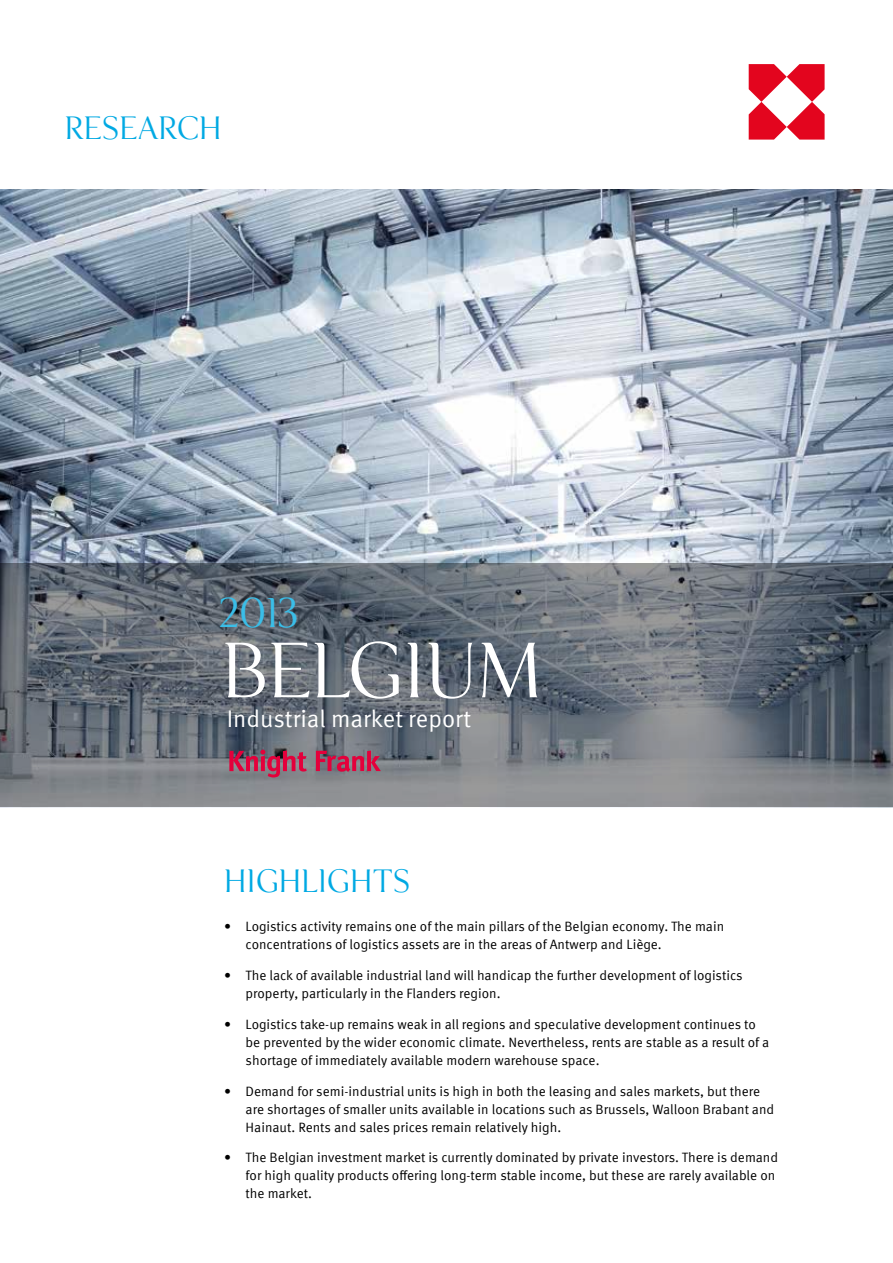
<style>
.page{position:relative;width:893px;height:1263px;background:#fff}
.page>*{position:absolute;margin:0;border:0;box-sizing:border-box;transform-origin:0 0}
.t1{font:69px "KF Display";color:#fff}
.t2{font:37.5px "KF Display";color:#3abee8}
.t3{font:28.5px "KF Display";color:#00a9e3}
.t4{font:24px "KF Meta OT";color:#fff}
.t5{font:13.5px/18px "KF Meta OT";color:#000}
</style>
<div class="page">
<img style="left:0;top:190px;width:893px;height:617px">
<svg style="left:0;top:563px;width:893px;height:243px;background:#6a717a"></svg>
<svg style="left:749px;top:64px;width:76px;height:76px"></svg>
<svg style="left:229px;top:750px;width:152px;height:27px;background:#9c5169"></svg>
<h3 class="t3" style="left:65px;top:112px;width:158px">RESEARCH</h3>
<h2 class="t2" style="left:220px;top:590px;width:80px">2013</h2>
<h1 class="t1" style="left:222px;top:630px;width:322px">BELGIUM</h1>
<h3 class="t4" style="left:227px;top:704px;width:246px">Industrial market report</h3>
<h3 class="t3" style="left:224px;top:864px;width:188px">HIGHLIGHTS</h3>
<p class="t5" style="left:246px;top:918px;width:480px;text-indent:-21px">• Logistics activity remains one of the main pillars of the Belgian economy. The main concentrations of logistics assets are in the areas of Antwerp and Liège.</p>
<p class="t5" style="left:246px;top:966px;width:499px;text-indent:-21px">• The lack of available industrial land will handicap the further development of logistics property, particularly in the Flanders region.</p>
<p class="t5" style="left:246px;top:1015px;width:525px;text-indent:-21px">• Logistics take-up remains weak in all regions and speculative development continues to be prevented by the wider economic climate. Nevertheless, rents are stable as a result of a shortage of immediately available modern warehouse space.</p>
<p class="t5" style="left:246px;top:1082px;width:530px;text-indent:-21px">• Demand for semi-industrial units is high in both the leasing and sales markets, but there are shortages of smaller units available in locations such as Brussels, Walloon Brabant and<br>Hainaut. Rents and sales prices remain relatively high.</p>
<p class="t5" style="left:246px;top:1149px;width:534px;text-indent:-21px">• The Belgian investment market is currently dominated by private investors. There is demand for high quality products offering long-term stable income, but these are rarely available on the market.</p>
</div>
